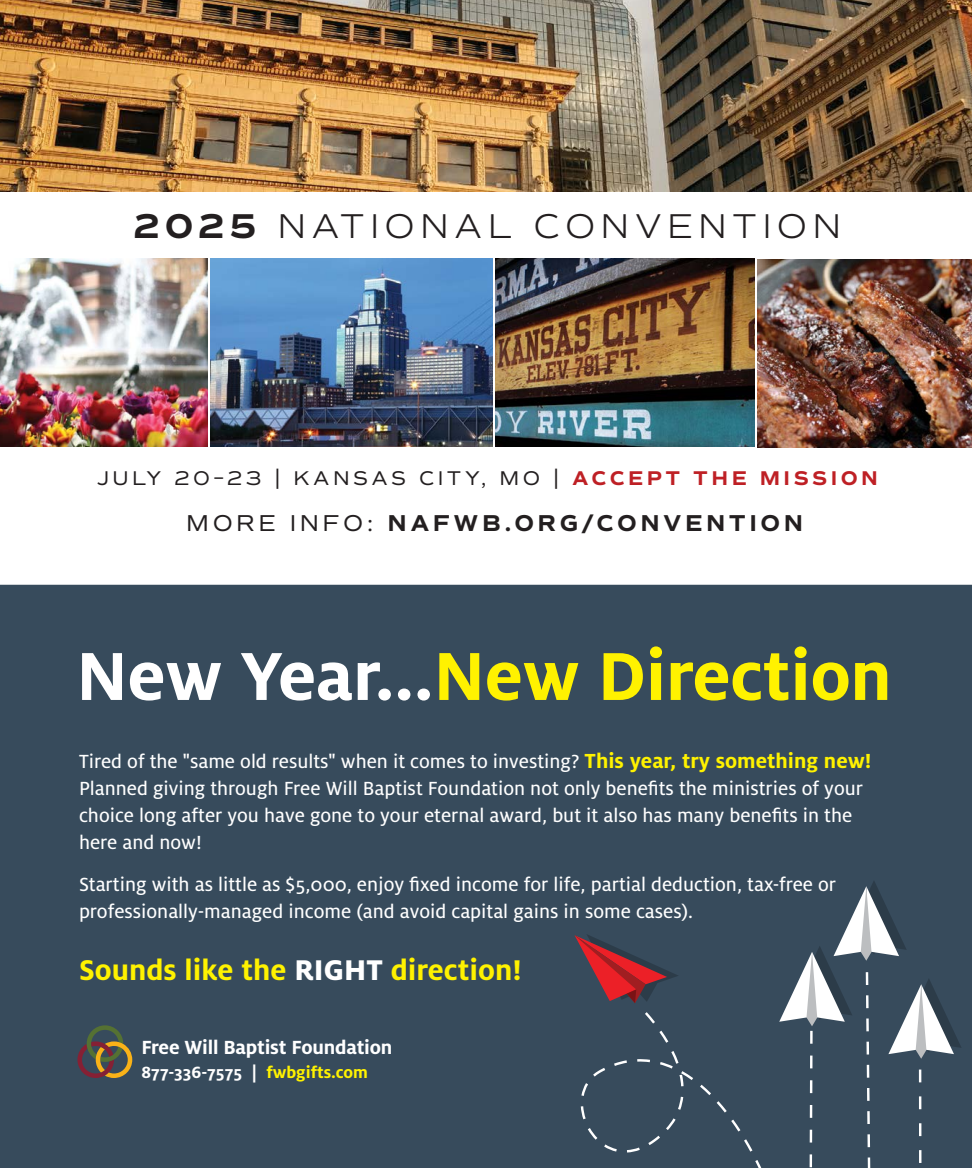
<style>
.page{position:relative;width:972px;height:1168px;background:#fff}
.page>*{position:absolute;margin:0;border:0;box-sizing:border-box;transform-origin:0 0}
.t1{font:700 75.15px "Milo Pro";letter-spacing:-.005em;color:#fff200}
.t2{font:300 34.95px "Commuters Sans";letter-spacing:.15em;color:#231f20}
.t3{font:700 31.65px "Milo Pro";color:#fff200}
.t4{font:700 23.25px "Commuters Sans";letter-spacing:.15em;color:#231f20}
.t5{font:21px/27px "Milo Pro Text";color:#fff}
.t6{font:700 21px "Milo Pro";letter-spacing:-.01em;color:#fff}
.t7{font:20.25px "Commuters Sans";letter-spacing:.17em;color:#231f20}
.t8{font:700 18px "Milo Pro";color:#fff}
.s1{font-weight:700}
.s2{font-weight:700;color:#be2025}
.s3{font-weight:400}
.s4{color:#fff}
.s5{font-family:"Milo Pro";font-weight:700;font-size:22.5px;color:#fff200}
.s6{font-weight:800;color:#fff}
.s7{color:#fff200}
</style>
<div class="page">
<div style="left:0;top:585px;width:972px;height:583px;background:#374b5c"></div>
<svg style="left:575px;top:935px;width:103px;height:68px"></svg>
<svg style="left:779px;top:881px;width:182px;height:287px"></svg>
<svg style="left:645px;top:1012px;width:10px;height:11px"></svg>
<svg style="left:659px;top:1030px;width:9px;height:13px"></svg>
<svg style="left:678px;top:1097px;width:5px;height:13px"></svg>
<svg style="left:666px;top:1118px;width:10px;height:12px"></svg>
<svg style="left:648px;top:1135px;width:12px;height:10px"></svg>
<svg style="left:627px;top:1147px;width:13px;height:5px"></svg>
<svg style="left:604px;top:1144px;width:13px;height:7px"></svg>
<svg style="left:588px;top:1128px;width:9px;height:11px"></svg>
<svg style="left:581px;top:1106px;width:5px;height:13px"></svg>
<svg style="left:581px;top:1083px;width:7px;height:13px"></svg>
<svg style="left:593px;top:1068px;width:12px;height:8px"></svg>
<svg style="left:614px;top:1060px;width:13px;height:6px"></svg>
<svg style="left:637px;top:1059px;width:13px;height:3px"></svg>
<svg style="left:660px;top:1051px;width:33px;height:35px"></svg>
<svg style="left:700px;top:1084px;width:11px;height:11px"></svg>
<svg style="left:717px;top:1101px;width:10px;height:11px"></svg>
<svg style="left:731px;top:1119px;width:9px;height:12px"></svg>
<svg style="left:744px;top:1139px;width:8px;height:12px"></svg>
<svg style="left:755px;top:1160px;width:7px;height:8px"></svg>
<svg style="left:77px;top:1025px;width:55px;height:53px"></svg>
<img style="left:0;top:0;width:972px;height:192px">
<img style="left:0;top:258px;width:207px;height:188px">
<img style="left:210px;top:259px;width:283px;height:188px">
<img style="left:496px;top:259px;width:259px;height:188px">
<img style="left:757px;top:259px;width:215px;height:188px">
<h2 class="t2" style="left:133px;top:205px;width:709px"><span class="s1">2025</span> NATIONAL CONVENTION</h2>
<p class="t7" style="left:97px;top:466px;width:783px">JULY 20–23 | KANSAS CITY, MO | <span class="s2">ACCEPT THE MISSION</span></p>
<p class="t4" style="left:186px;top:509px;width:618px"><span class="s3">MORE INFO:</span> NAFWB.ORG/CONVENTION</p>
<h1 class="t1" style="left:76px;top:634px;width:817px"><span class="s4">New Year...</span>New Direction</h1>
<p class="t5" style="left:79px;top:748px;width:794px">Tired of the "same old results" when it comes to investing? <span class="s5">This year, try something new!<br></span>Planned giving through Free Will Baptist Foundation not only benefits the ministries of your choice long after you have gone to your eternal award, but it also has many benefits in the here and now!</p>
<p class="t5" style="left:79px;top:871px;width:759px">Starting with as little as $5,000, enjoy fixed income for life, partial deduction, tax-free or professionally-managed income (and avoid capital gains in some cases).</p>
<h3 class="t3" style="left:79px;top:952px;width:444px">Sounds like the <span class="s6">RIGHT</span> direction!</h3>
<p class="t6" style="left:141px;top:1035px;width:253px">Free Will Baptist Foundation</p>
<p class="t8" style="left:141px;top:1062px;width:228px">877-336-7575 | <span class="s7">fwbgifts.com</span></p>
</div>
